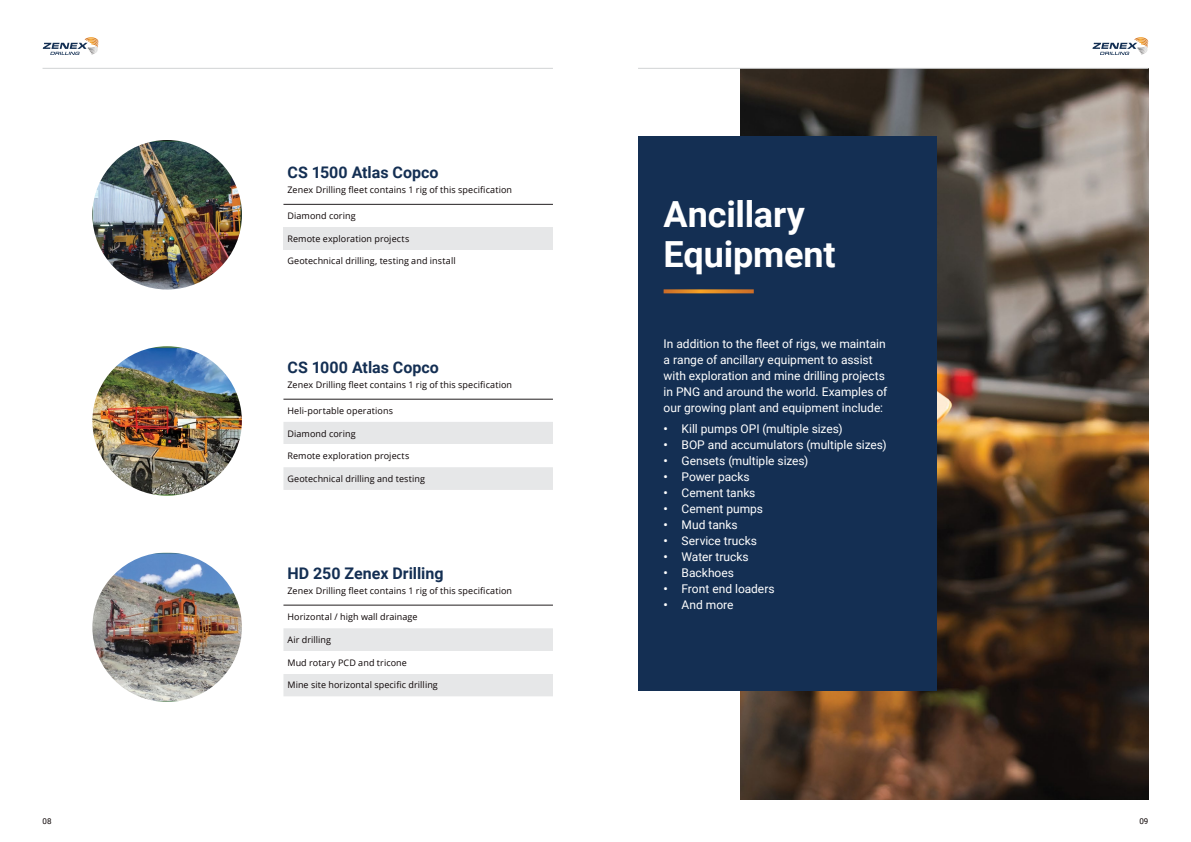
<style>
.page{position:relative;width:1191px;height:842px;background:#fff}
.page>*{position:absolute;margin:0;border:0;box-sizing:border-box;transform-origin:0 0}
.t1{font:700 36px/40px "Roboto";letter-spacing:-.005em;color:#fff}
.t2{font:700 16px "Roboto";color:#142f53}
.t3{font:12px/16px "Roboto";letter-spacing:-.005em;color:#fff}
.t4{font:9px "Open Sans";letter-spacing:.01em;color:#0a0203}
.t5{font:8px "Roboto";color:#0a0203}
.s1{font-weight:700}
</style>
<div class="page">
<img style="left:740px;top:69px;width:408px;height:730px">
<div style="left:638px;top:136px;width:298px;height:554px;background:#142f53"></div>
<svg style="left:663px;top:289px;width:91px;height:4px"></svg>
<div style="left:283px;top:628px;width:270px;height:68px;background:#e6e7e8"></div>
<div style="left:283px;top:651px;width:270px;height:23px;background:#fff"></div>
<hr style="left:283px;top:605px;width:270px;height:1px;background:#231f20">
<img style="left:92px;top:552px;width:150px;height:150px;border-radius:75px">
<div style="left:283px;top:422px;width:270px;height:68px;background:#e6e7e8"></div>
<div style="left:283px;top:444px;width:270px;height:23px;background:#fff"></div>
<hr style="left:283px;top:399px;width:270px;height:1px;background:#231f20">
<img style="left:92px;top:346px;width:150px;height:150px;border-radius:74px">
<img style="left:92px;top:140px;width:150px;height:150px;border-radius:75px">
<div style="left:283px;top:227px;width:270px;height:23px;background:#e6e7e8"></div>
<hr style="left:283px;top:204px;width:270px;height:1px;background:#231f20">
<hr style="left:43px;top:68px;width:510px;height:1px;background:#d1d3d4">
<hr style="left:638px;top:68px;width:510px;height:1px;background:#d1d3d4">
<svg style="left:1092px;top:37px;width:56px;height:18px"></svg>
<svg style="left:43px;top:37px;width:55px;height:18px"></svg>
<h2 class="t2" style="left:287px;top:161px;width:153px">CS 1500 Atlas Copco</h2>
<p class="t4" style="left:287px;top:184px;width:226px">Zenex Drilling fleet contains 1 rig of this specification</p>
<p class="t4" style="left:287px;top:210px;width:70px">Diamond coring</p>
<p class="t4" style="left:287px;top:232px;width:123px">Remote exploration projects</p>
<p class="t4" style="left:287px;top:255px;width:170px">Geotechnical drilling, testing and install</p>
<h2 class="t2" style="left:287px;top:356px;width:153px">CS 1000 Atlas Copco</h2>
<p class="t4" style="left:287px;top:378px;width:226px">Zenex Drilling fleet contains 1 rig of this specification</p>
<p class="t4" style="left:287px;top:404px;width:107px">Heli-portable operations</p>
<p class="t4" style="left:287px;top:427px;width:70px">Diamond coring</p>
<p class="t4" style="left:287px;top:450px;width:123px">Remote exploration projects</p>
<p class="t4" style="left:287px;top:473px;width:139px">Geotechnical drilling and testing</p>
<h2 class="t2" style="left:287px;top:562px;width:157px">HD 250 Zenex Drilling</h2>
<p class="t4" style="left:287px;top:584px;width:226px">Zenex Drilling fleet contains 1 rig of this specification</p>
<p class="t4" style="left:287px;top:611px;width:132px">Horizontal / high wall drainage</p>
<p class="t4" style="left:287px;top:634px;width:45px">Air drilling</p>
<p class="t4" style="left:287px;top:656px;width:121px">Mud rotary PCD and tricone</p>
<p class="t4" style="left:287px;top:679px;width:152px">Mine site horizontal specific drilling</p>
<h1 class="t1" style="left:663px;top:193px;width:174px">Ancillary<br>Equipment</h1>
<h3 class="t3" style="left:663px;top:335px;width:225px">In addition to the fleet of rigs, we maintain a range of ancillary equipment to assist with exploration and mine drilling projects in PNG and around the world. Examples of our growing plant and equipment include:</h3>
<h3 class="t3" style="left:663px;top:421px;width:180px"><span class="s1">•</span> Kill pumps OPI (multiple sizes)</h3>
<h3 class="t3" style="left:663px;top:437px;width:224px"><span class="s1">•</span> BOP and accumulators (multiple sizes)</h3>
<h3 class="t3" style="left:663px;top:452px;width:146px"><span class="s1">•</span> Gensets (multiple sizes)</h3>
<h3 class="t3" style="left:663px;top:468px;width:87px"><span class="s1">•</span> Power packs</h3>
<h3 class="t3" style="left:663px;top:484px;width:93px"><span class="s1">•</span> Cement tanks</h3>
<h3 class="t3" style="left:663px;top:500px;width:101px"><span class="s1">•</span> Cement pumps</h3>
<h3 class="t3" style="left:663px;top:516px;width:75px"><span class="s1">•</span> Mud tanks</h3>
<h3 class="t3" style="left:663px;top:532px;width:95px"><span class="s1">•</span> Service trucks</h3>
<h3 class="t3" style="left:663px;top:548px;width:86px"><span class="s1">•</span> Water trucks</h3>
<h3 class="t3" style="left:663px;top:564px;width:72px"><span class="s1">•</span> Backhoes</h3>
<h3 class="t3" style="left:663px;top:580px;width:113px"><span class="s1">•</span> Front end loaders</h3>
<h3 class="t3" style="left:663px;top:596px;width:71px"><span class="s1">•</span> And more</h3>
<p class="t5" style="left:43px;top:815px;width:10px">08</p>
<p class="t5" style="left:1139px;top:815px;width:10px">09</p>
</div>
